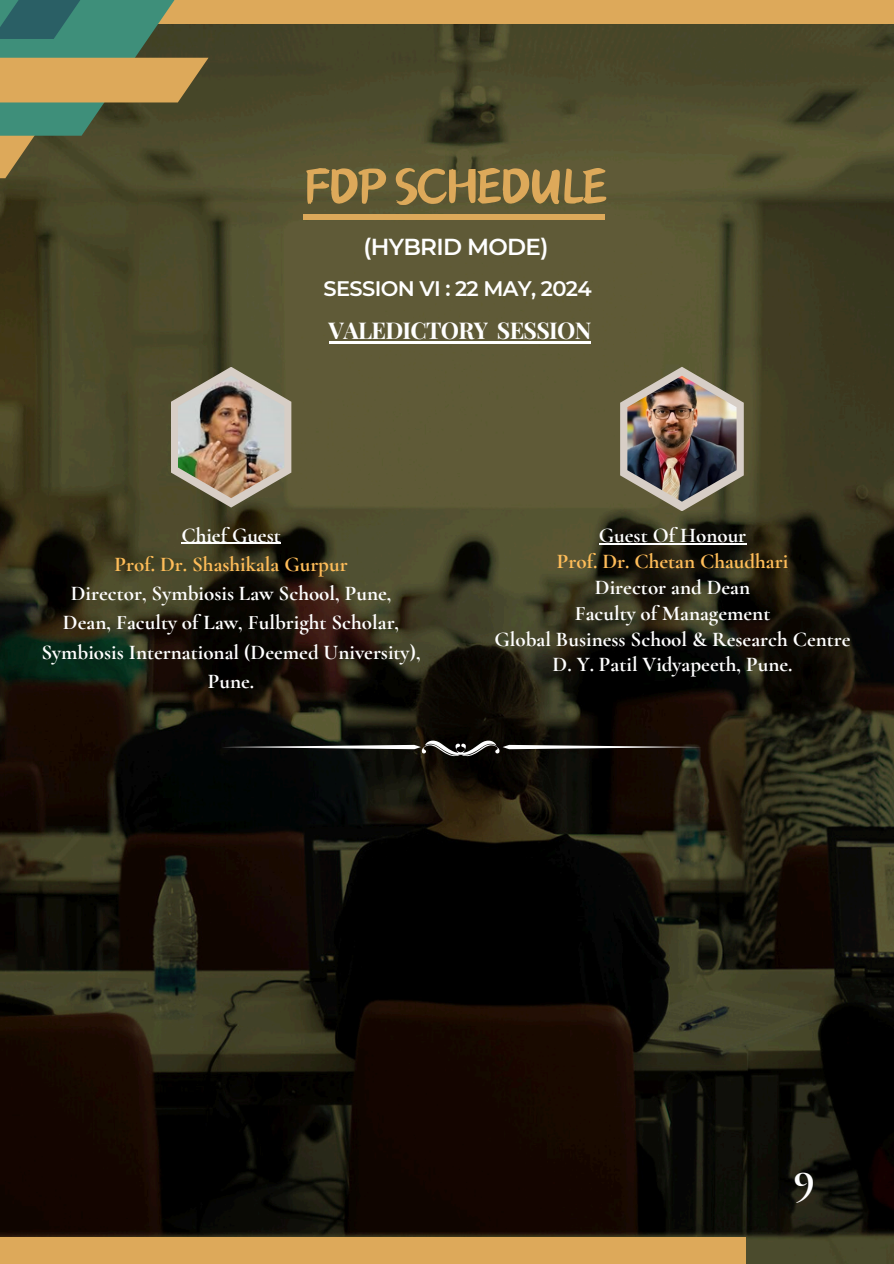
<style>
.page{position:relative;width:894px;height:1264px;background:#fff}
.page>*{position:absolute;margin:0;border:0;box-sizing:border-box;transform-origin:0 0}
.t1{font:63px "Canva Oriental Brush";letter-spacing:-.055em;color:#dda95a}
.t2{font:700 45px "Cormorant Garamond";color:#fff}
.t3{font:700 23.1px "Playfair Display";letter-spacing:-.03em;color:#fff}
.t4{font:600 23.1px "Montserrat";letter-spacing:-.03em;color:#fff}
.t5{font:700 21px/29.2px "Cormorant Garamond";color:#fff;text-align:center}
.t6{font:700 21px "Cormorant Garamond";color:#ffbd59}
.t7{font:600 21px "Montserrat";letter-spacing:-.03em;color:#fff}
</style>
<div class="page">
<img style="left:0;top:24px;width:893px;height:1239px">
<div style="left:139px;top:0;width:754px;height:24px;background:#dda95a"></div>
<svg style="left:0;top:0;width:208px;height:178px;background:#6d7750"></svg>
<div style="left:0;top:1236px;width:745px;height:27px;background:#dda95a"></div>
<svg style="left:171px;top:367px;width:120px;height:140px;background:#7e7a63"></svg>
<img style="left:178px;top:375px;width:106px;height:123px">
<svg style="left:221px;top:740px;width:480px;height:16px;background:#33312e"></svg>
<div style="left:303px;top:214px;width:301px;height:5px;background:#dda95a"></div>
<hr style="left:181px;top:542px;width:100px;height:2px;background:#fff">
<hr style="left:328px;top:341px;width:159px;height:2px;background:#fff">
<svg style="left:487px;top:341px;width:10px;height:2px"></svg>
<hr style="left:497px;top:341px;width:93px;height:2px;background:#fff">
<hr style="left:598px;top:543px;width:148px;height:1px;background:#fff">
<svg style="left:620px;top:367px;width:123px;height:144px;background:#837d64"></svg>
<img style="left:627px;top:375px;width:109px;height:126px">
<h1 class="t1" style="left:303px;top:160px;width:306px">FDP SCHEDULE</h1>
<h2 class="t4" style="left:363px;top:232px;width:186px">(HYBRID MODE)</h2>
<p class="t7" style="left:323px;top:276px;width:269px">SESSION VI : 22 MAY, 2024</p>
<p class="t3" style="left:328px;top:314px;width:264px">VALEDICTORY SESSION</p>
<h2 class="t5" style="left:181px;top:520px;width:101px">Chief Guest</h2>
<h2 class="t6" style="left:115px;top:551px;width:234px">Prof. Dr. Shashikala Gurpur</h2>
<p class="t5" style="left:71px;top:578px;width:322px">Director, Symbiosis Law School, Pune,</p>
<p class="t5" style="left:63px;top:608px;width:338px">Dean, Faculty of Law, Fulbright Scholar,</p>
<p class="t5" style="left:41px;top:637px;width:380px">Symbiosis International (Deemed University),<br>Pune.</p>
<p class="t5" style="left:598px;top:520px;width:149px">Guest Of Honour</p>
<p class="t6" style="left:556px;top:548px;width:233px">Prof. Dr. Chetan Chaudhari</p>
<p class="t5" style="left:594px;top:572px;width:157px">Director and Dean</p>
<p class="t5" style="left:574px;top:598px;width:197px">Faculty of Management</p>
<p class="t5" style="left:494px;top:624px;width:357px">Global Business School &amp; Research Centre</p>
<p class="t5" style="left:552px;top:650px;width:241px">D. Y. Patil Vidyapeeth, Pune.</p>
<p class="t2" style="left:793px;top:1149px;width:22px">9</p>
</div>
